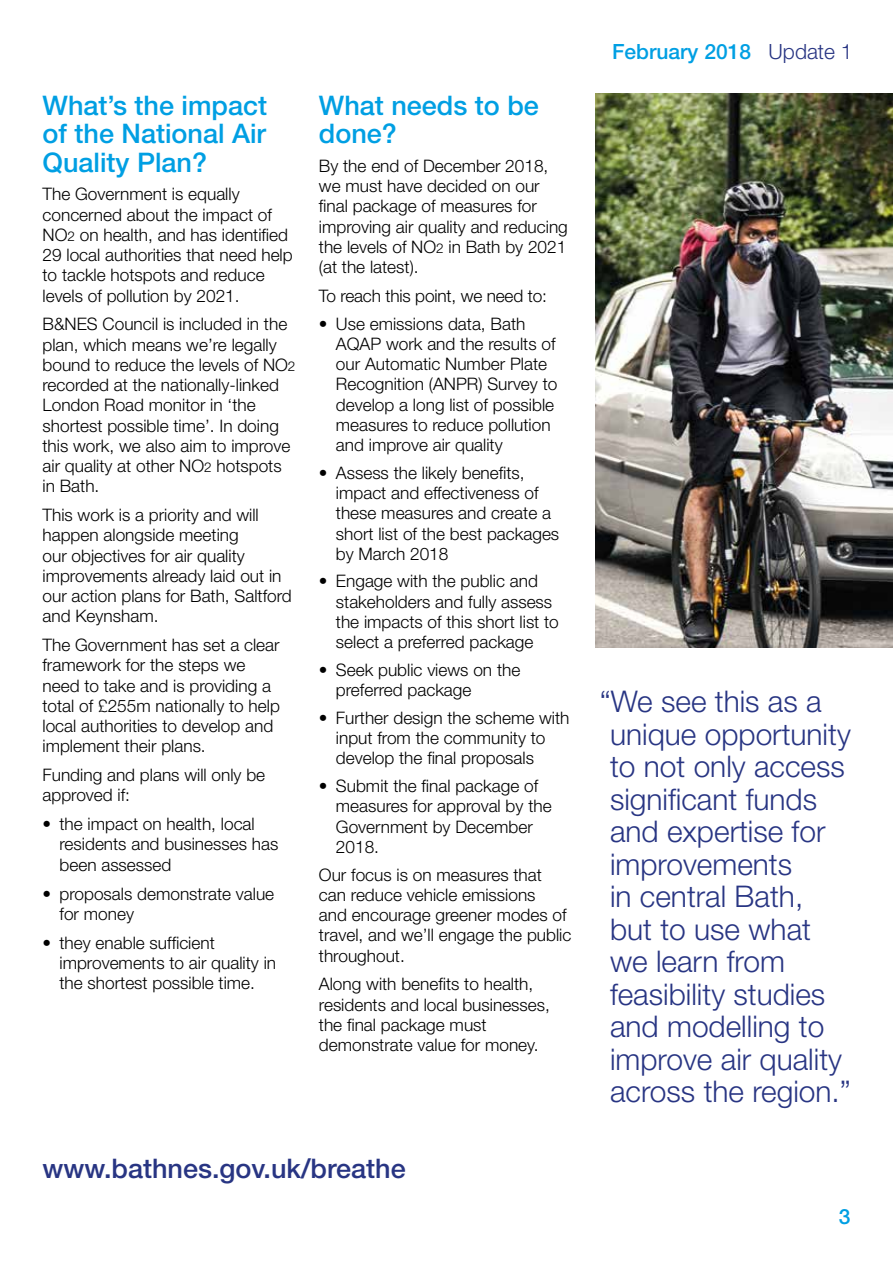
<style>
.page{position:relative;width:893px;height:1263px;background:#fff}
.page>*{position:absolute;margin:0;border:0;box-sizing:border-box;transform-origin:0 0}
.t1{font:300 29.85px/32.5px "Helvetica Neue";color:#283583}
.t2{font:500 27px/28.5px "Helvetica Neue";color:#009fe3;text-align:justify}
.t3{font:500 27px "Helvetica Neue";color:#283583}
.t4{font:500 21px "Helvetica Neue";color:#009fe3}
.t5{font:300 17.25px/20.2px "Helvetica Neue";color:#000}
.s1{font-size:13.5px}
.s2{font-weight:300;color:#283583}
</style>
<div class="page">
<img style="left:595px;top:94px;width:298px;height:554px">
<h2 class="t2" style="left:43px;top:90px;width:226px">What’s the impact of the National Air Quality Plan?</h2>
<p class="t5" style="left:43px;top:184px;width:252px">The Government is equally concerned about the impact of<br>NO<span class="s1">2</span> on health, and has identified<br>29 local authorities that need help to tackle hotspots and reduce levels of pollution by 2021.</p>
<p class="t5" style="left:43px;top:314px;width:254px">B&amp;NES Council is included in the plan, which means we’re legally bound to reduce the levels of NO<span class="s1">2 </span>recorded at the nationally-linked<br>London Road monitor in ‘the shortest possible time’. In doing this work, we also aim to improve air quality at other NO<span class="s1">2</span> hotspots in Bath.</p>
<p class="t5" style="left:43px;top:504px;width:251px">This work is a priority and will happen alongside meeting<br>our objectives for air quality improvements already laid out in our action plans for Bath, Saltford and Keynsham.</p>
<p class="t5" style="left:43px;top:634px;width:239px">The Government has set a clear framework for the steps we need to take and is providing a total of £255m nationally to help local authorities to develop and implement their plans.</p>
<p class="t5" style="left:43px;top:764px;width:224px">Funding and plans will only be approved if:</p>
<p class="t5" style="left:60px;top:813px;width:220px;text-indent:-17px">• the impact on health, local residents and businesses has been assessed</p>
<p class="t5" style="left:60px;top:883px;width:216px;text-indent:-17px">• proposals demonstrate value for money</p>
<p class="t5" style="left:60px;top:932px;width:218px;text-indent:-17px">• they enable sufficient improvements to air quality in the shortest possible time.</p>
<h2 class="t2" style="left:319px;top:90px;width:222px">What needs to be done?</h2>
<p class="t5" style="left:319px;top:155px;width:250px">By the end of December 2018, we must have decided on our final package of measures for improving air quality and reducing the levels of NO<span class="s1">2</span> in Bath by 2021 (at the latest).</p>
<p class="t5" style="left:319px;top:285px;width:229px">To reach this point, we need to:</p>
<p class="t5" style="left:336px;top:313px;width:223px;text-indent:-17px">• Use emissions data, Bath<br>AQAP work and the results of our Automatic Number Plate<br>Recognition (ANPR) Survey to develop a long list of possible measures to reduce pollution and improve air quality</p>
<p class="t5" style="left:336px;top:462px;width:225px;text-indent:-17px">• Assess the likely benefits, impact and effectiveness of these measures and create a short list of the best packages by March 2018</p>
<p class="t5" style="left:336px;top:571px;width:224px;text-indent:-17px">• Engage with the public and stakeholders and fully assess the impacts of this short list to select a preferred package</p>
<p class="t5" style="left:336px;top:659px;width:186px;text-indent:-17px">• Seek public views on the preferred package</p>
<p class="t5" style="left:336px;top:707px;width:235px;text-indent:-17px">• Further design the scheme with input from the community to develop the final proposals</p>
<p class="t5" style="left:336px;top:775px;width:217px;text-indent:-17px">• Submit the final package of measures for approval by the<br>Government by December<br>2018.</p>
<p class="t5" style="left:319px;top:864px;width:254px">Our focus is on measures that can reduce vehicle emissions<br>and encourage greener modes of travel, and we’ll engage the public throughout.</p>
<p class="t5" style="left:319px;top:974px;width:232px">Along with benefits to health, residents and local businesses, the final package must demonstrate value for money.</p>
<h2 class="t3" style="left:43px;top:1152px;width:365px">www.bathnes.gov.uk/breathe</h2>
<p class="t4" style="left:612px;top:39px;width:242px">February 2018 <span class="s2">Update 1</span></p>
<h1 class="t1" style="left:610px;top:685px;width:242px;text-indent:-10px">“We see this as a unique opportunity to not only access significant funds and expertise for improvements<br>in central Bath, but to use what we learn from feasibility studies and modelling to improve air quality across the region.”</h1>
<p class="t4" style="left:839px;top:1204px;width:13px">3</p>
</div>
